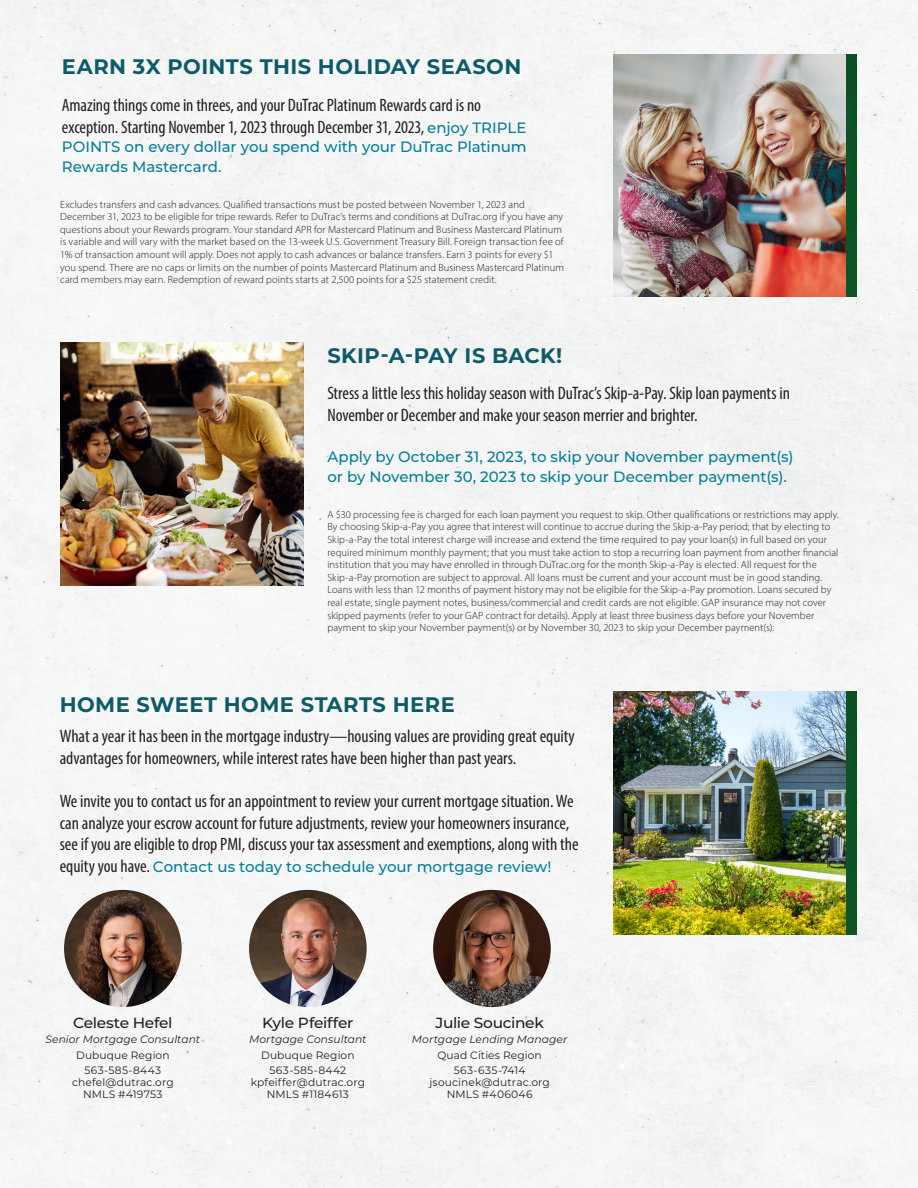
<style>
.page{position:relative;width:918px;height:1188px;background:#f5f5f6}
.page>*{position:absolute;margin:0;border:0;box-sizing:border-box;transform-origin:0 0}
.t1{font:700 21px "Montserrat";letter-spacing:.02em;color:#0d5b67}
.t2{font:condensed 18px/21.6px "Myriad Pro";color:#231f20}
.t3{font:500 15px/19.5px "Montserrat";color:#057e97}
.t4{font:500 14.7px "Montserrat";letter-spacing:-.02em;color:#231f20;scale:1.05 1}
.t5{font:10.65px "Montserrat";letter-spacing:.01em;color:#231f20}
.t6{font:italic 10.65px "Montserrat";letter-spacing:.01em;color:#231f20}
.t7{font:10.65px "Montserrat";letter-spacing:.03em;color:#231f20}
.t8{font:300 10.5px/12.6px "Myriad Pro";letter-spacing:.01em;color:#231f20}
.s1{font-family:"Montserrat";font-weight:500;font-stretch:normal;font-size:15px;color:#057e97}
.s2{font-family:"Myriad Pro";font-weight:400;font-stretch:condensed;font-size:18px;color:#231f20}
</style>
<div class="page">
<img style="left:614px;top:692px;width:232px;height:243px">
<div style="left:846px;top:692px;width:11px;height:243px;background:#0d5320"></div>
<img style="left:614px;top:54px;width:232px;height:243px">
<img style="left:60px;top:342px;width:243px;height:243px">
<div style="left:846px;top:54px;width:11px;height:243px;background:#0d5320"></div>
<img style="left:64px;top:890px;width:118px;height:117px;border-radius:59px">
<img style="left:249px;top:890px;width:118px;height:117px;border-radius:59px">
<img style="left:433px;top:890px;width:118px;height:117px;border-radius:59px">
<p class="t1" style="left:62px;top:52px;width:461px">EARN 3X POINTS THIS HOLIDAY SEASON</p>
<p class="t2" style="left:62px;top:94px;width:466px">Amazing things come in threes, and your DuTrac Platinum Rewards card is no exception. Starting November 1, 2023 through December 31, 2023, <span class="s1">enjoy TRIPLE</span></p>
<p class="t3" style="left:62px;top:136px;width:466px">POINTS on every dollar you spend with your DuTrac Platinum<br>Rewards Mastercard.</p>
<p class="t8" style="left:60px;top:198px;width:505px">Excludes transfers and cash advances. Qualified transactions must be posted between November 1, 2023 and December 31, 2023 to be eligible for tripe rewards. Refer to DuTrac’s terms and conditions at DuTrac.org if you have any questions about your Rewards program. Your standard APR for Mastercard Platinum and Business Mastercard Platinum is variable and will vary with the market based on the 13-week U.S. Government Treasury Bill. Foreign transaction fee of 1% of transaction amount will apply. Does not apply to cash advances or balance transfers. Earn 3 points for every $1 you spend. There are no caps or limits on the number of points Mastercard Platinum and Business Mastercard Platinum card members may earn. Redemption of reward points starts at 2,500 points for a $25 statement credit.</p>
<p class="t1" style="left:327px;top:340px;width:236px">SKIP-A-PAY IS BACK!</p>
<p class="t2" style="left:327px;top:382px;width:464px">Stress a little less this holiday season with DuTrac’s Skip-a-Pay. Skip loan payments in</p>
<p class="t2" style="left:327px;top:404px;width:372px">November or December and make your season merrier and brighter.</p>
<p class="t3" style="left:327px;top:446px;width:468px">Apply by October 31, 2023, to skip your November payment(s)</p>
<p class="t3" style="left:327px;top:466px;width:461px">or by November 30, 2023 to skip your December payment(s).</p>
<p class="t8" style="left:327px;top:508px;width:513px">A $30 processing fee is charged for each loan payment you request to skip. Other qualifications or restrictions may apply.<br>By choosing Skip-a-Pay you agree that interest will continue to accrue during the Skip-a-Pay period; that by electing to Skip-a-Pay the total interest charge will increase and extend the time required to pay your loan(s) in full based on your required minimum monthly payment; that you must take action to stop a recurring loan payment from another financial institution that you may have enrolled in through DuTrac.org for the month Skip-a-Pay is elected. All request for the Skip-a-Pay promotion are subject to approval. All loans must be current and your account must be in good standing.<br>Loans with less than 12 months of payment history may not be eligible for the Skip-a-Pay promotion. Loans secured by real estate, single payment notes, business/commercial and credit cards are not eligible. GAP insurance may not cover skipped payments (refer to your GAP contract for details). Apply at least three business days before your November payment to skip your November payment(s) or by November 30, 2023 to skip your December payment(s).</p>
<p class="t1" style="left:60px;top:690px;width:397px">HOME SWEET HOME STARTS HERE</p>
<p class="t2" style="left:60px;top:725px;width:517px">What a year it has been in the mortgage industry—housing values are providing great equity advantages for homeowners, while interest rates have been higher than past years.</p>
<p class="t2" style="left:60px;top:790px;width:520px">We invite you to contact us for an appointment to review your current mortgage situation. We can analyze your escrow account for future adjustments, review your homeowners insurance, see if you are eligible to drop PMI, discuss your tax assessment and exemptions, along with the</p>
<p class="t3" style="left:60px;top:856px;width:493px"><span class="s2">equity you have.</span> Contact us today to schedule your mortgage review!</p>
<p class="t4" style="left:73px;top:1012px;width:96px">Celeste Hefel</p>
<p class="t6" style="left:45px;top:1031px;width:156px">Senior Mortgage Consultant</p>
<p class="t5" style="left:76px;top:1048px;width:95px">Dubuque Region</p>
<p class="t7" style="left:84px;top:1062px;width:78px">563-585-8443</p>
<p class="t5" style="left:72px;top:1075px;width:103px">chefel@dutrac.org</p>
<p class="t5" style="left:83px;top:1087px;width:81px">NMLS #419753</p>
<p class="t4" style="left:262px;top:1012px;width:88px">Kyle Pfeiffer</p>
<p class="t6" style="left:249px;top:1031px;width:119px">Mortgage Consultant</p>
<p class="t5" style="left:261px;top:1048px;width:95px">Dubuque Region</p>
<p class="t7" style="left:270px;top:1062px;width:78px">563-585-8442</p>
<p class="t5" style="left:251px;top:1075px;width:116px">kpfeiffer@dutrac.org</p>
<p class="t5" style="left:267px;top:1087px;width:84px">NMLS #1184613</p>
<p class="t4" style="left:436px;top:1012px;width:105px">Julie Soucinek</p>
<p class="t6" style="left:412px;top:1031px;width:157px">Mortgage Lending Manager</p>
<p class="t5" style="left:437px;top:1048px;width:106px">Quad Cities Region</p>
<p class="t5" style="left:454px;top:1062px;width:73px">563-635-7414</p>
<p class="t5" style="left:430px;top:1075px;width:122px">jsoucinek@dutrac.org</p>
<p class="t7" style="left:447px;top:1087px;width:87px">NMLS #406046</p>
</div>
